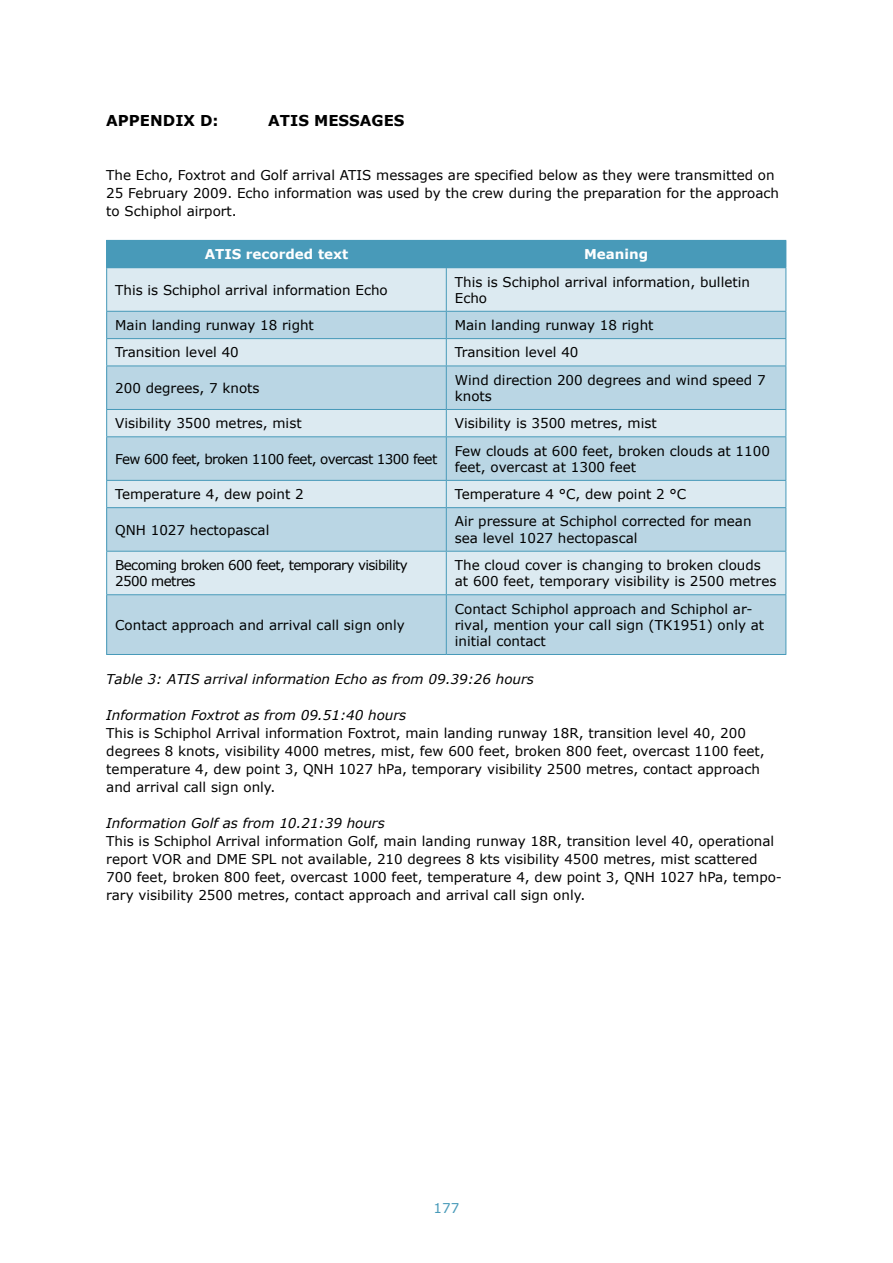
<style>
.page{position:relative;width:893px;height:1263px;background:#fff}
.page>*{position:absolute;margin:0;border:0;box-sizing:border-box;transform-origin:0 0}
.t1{font:700 15px "Verdana";color:#000}
.t2{font:13.5px/18px "Verdana";color:#000}
.t3{font:italic 13.5px "Verdana";color:#000}
.t4{font:13.5px/16.2px "Verdana";letter-spacing:-.045em;color:#000}
.t5{font:700 13.5px "Verdana";color:#fff}
.t6{font:13.5px "Verdana";color:#489ab9}
</style>
<div class="page">
<div style="left:107px;top:240px;width:339px;height:28px;background:#489ab9"></div>
<div style="left:446px;top:240px;width:340px;height:28px;background:#489ab9"></div>
<div style="left:107px;top:268px;width:339px;height:43px;background:#dceaf1"></div>
<div style="left:446px;top:268px;width:340px;height:43px;background:#dceaf1"></div>
<div style="left:107px;top:339px;width:339px;height:27px;background:#dceaf1"></div>
<div style="left:446px;top:339px;width:340px;height:27px;background:#dceaf1"></div>
<div style="left:107px;top:409px;width:339px;height:28px;background:#dceaf1"></div>
<div style="left:446px;top:409px;width:340px;height:28px;background:#dceaf1"></div>
<div style="left:107px;top:480px;width:339px;height:28px;background:#dceaf1"></div>
<div style="left:446px;top:480px;width:340px;height:28px;background:#dceaf1"></div>
<div style="left:107px;top:551px;width:339px;height:44px;background:#dceaf1"></div>
<div style="left:446px;top:551px;width:340px;height:44px;background:#dceaf1"></div>
<div style="left:107px;top:311px;width:339px;height:28px;background:#bad6e4"></div>
<div style="left:446px;top:311px;width:340px;height:28px;background:#bad6e4"></div>
<div style="left:107px;top:366px;width:339px;height:43px;background:#bad6e4"></div>
<div style="left:446px;top:366px;width:340px;height:43px;background:#bad6e4"></div>
<div style="left:107px;top:437px;width:339px;height:43px;background:#bad6e4"></div>
<div style="left:446px;top:437px;width:340px;height:43px;background:#bad6e4"></div>
<div style="left:107px;top:508px;width:339px;height:43px;background:#bad6e4"></div>
<div style="left:446px;top:508px;width:340px;height:43px;background:#bad6e4"></div>
<div style="left:107px;top:595px;width:339px;height:59px;background:#bad6e4"></div>
<div style="left:446px;top:595px;width:340px;height:59px;background:#bad6e4"></div>
<hr style="left:106px;top:240px;width:340px;height:1px;background:#489ab9">
<svg style="left:106px;top:241px;width:1px;height:26px"></svg>
<hr style="left:106px;top:267px;width:340px;height:1px;background:#489ab9">
<hr style="left:106px;top:268px;width:1px;height:43px;background:#489ab9">
<hr style="left:446px;top:268px;width:1px;height:43px;background:#489ab9">
<hr style="left:785px;top:268px;width:1px;height:43px;background:#489ab9">
<hr style="left:106px;top:311px;width:340px;height:1px;background:#489ab9">
<hr style="left:446px;top:311px;width:340px;height:1px;background:#489ab9">
<hr style="left:106px;top:338px;width:340px;height:1px;background:#489ab9">
<svg style="left:106px;top:312px;width:1px;height:54px"></svg>
<hr style="left:446px;top:338px;width:340px;height:1px;background:#489ab9">
<svg style="left:446px;top:312px;width:1px;height:54px"></svg>
<svg style="left:785px;top:312px;width:1px;height:54px"></svg>
<hr style="left:106px;top:366px;width:340px;height:1px;background:#489ab9">
<hr style="left:106px;top:366px;width:1px;height:43px;background:#489ab9">
<hr style="left:446px;top:366px;width:340px;height:1px;background:#489ab9">
<hr style="left:446px;top:366px;width:1px;height:43px;background:#489ab9">
<hr style="left:785px;top:366px;width:1px;height:43px;background:#489ab9">
<hr style="left:106px;top:409px;width:340px;height:1px;background:#489ab9">
<svg style="left:106px;top:410px;width:1px;height:26px"></svg>
<hr style="left:446px;top:409px;width:340px;height:1px;background:#489ab9">
<svg style="left:446px;top:410px;width:1px;height:26px"></svg>
<svg style="left:785px;top:410px;width:1px;height:26px"></svg>
<hr style="left:106px;top:436px;width:340px;height:1px;background:#489ab9">
<hr style="left:106px;top:437px;width:1px;height:43px;background:#489ab9">
<hr style="left:446px;top:436px;width:340px;height:1px;background:#489ab9">
<hr style="left:446px;top:437px;width:1px;height:43px;background:#489ab9">
<hr style="left:785px;top:437px;width:1px;height:43px;background:#489ab9">
<hr style="left:106px;top:480px;width:340px;height:1px;background:#489ab9">
<svg style="left:106px;top:481px;width:1px;height:26px"></svg>
<hr style="left:446px;top:480px;width:340px;height:1px;background:#489ab9">
<svg style="left:446px;top:481px;width:1px;height:26px"></svg>
<svg style="left:785px;top:481px;width:1px;height:26px"></svg>
<hr style="left:106px;top:507px;width:340px;height:1px;background:#489ab9">
<hr style="left:106px;top:508px;width:1px;height:43px;background:#489ab9">
<hr style="left:446px;top:507px;width:340px;height:1px;background:#489ab9">
<hr style="left:446px;top:508px;width:1px;height:43px;background:#489ab9">
<hr style="left:785px;top:508px;width:1px;height:43px;background:#489ab9">
<hr style="left:106px;top:551px;width:340px;height:1px;background:#489ab9">
<hr style="left:106px;top:552px;width:1px;height:42px;background:#489ab9">
<hr style="left:446px;top:551px;width:340px;height:1px;background:#489ab9">
<hr style="left:446px;top:552px;width:1px;height:42px;background:#489ab9">
<hr style="left:785px;top:552px;width:1px;height:42px;background:#489ab9">
<hr style="left:106px;top:594px;width:340px;height:1px;background:#489ab9">
<hr style="left:106px;top:595px;width:1px;height:59px;background:#489ab9">
<hr style="left:446px;top:594px;width:340px;height:1px;background:#489ab9">
<hr style="left:446px;top:595px;width:1px;height:59px;background:#489ab9">
<hr style="left:785px;top:595px;width:1px;height:59px;background:#489ab9">
<hr style="left:106px;top:654px;width:340px;height:1px;background:#489ab9">
<hr style="left:446px;top:654px;width:340px;height:1px;background:#489ab9">
<h5 class="t1" style="left:106px;top:111px;width:114px">APPENDIX D:</h5>
<h5 class="t1" style="left:268px;top:111px;width:138px">ATIS MESSAGES</h5>
<p class="t2" style="left:106px;top:166px;width:674px">The Echo, Foxtrot and Golf arrival ATIS messages are specified below as they were transmitted on<br>25 February 2009. Echo information was used by the crew during the preparation for the approach to Schiphol airport.</p>
<p class="t5" style="left:205px;top:246px;width:145px">ATIS RECORDED TEXT</p>
<p class="t5" style="left:584px;top:246px;width:66px">MEANING</p>
<p class="t2" style="left:115px;top:280px;width:274px">This is Schiphol arrival information Echo</p>
<p class="t2" style="left:455px;top:273px;width:297px;line-height:16.2px">This is Schiphol arrival information, bulletin<br>Echo</p>
<p class="t2" style="left:115px;top:316px;width:200px">Main landing runway 18 right</p>
<p class="t2" style="left:455px;top:316px;width:200px">Main landing runway 18 right</p>
<p class="t2" style="left:115px;top:343px;width:125px">Transition level 40</p>
<p class="t2" style="left:455px;top:343px;width:125px">Transition level 40</p>
<p class="t2" style="left:115px;top:378px;width:146px">200 degrees, 7 knots</p>
<p class="t2" style="left:455px;top:371px;width:312px;line-height:16.2px">Wind direction 200 degrees and wind speed 7 knots</p>
<p class="t2" style="left:115px;top:414px;width:188px">Visibility 3500 metres, mist</p>
<p class="t2" style="left:455px;top:414px;width:203px">Visibility is 3500 metres, mist</p>
<p class="t4" style="left:115px;top:450px;width:324px">Few 600 feet, broken 1100 feet, overcast 1300 feet</p>
<p class="t2" style="left:455px;top:442px;width:317px;line-height:16.2px">Few clouds at 600 feet, broken clouds at 1100 feet, overcast at 1300 feet</p>
<p class="t2" style="left:115px;top:485px;width:190px">Temperature 4, dew point 2</p>
<p class="t2" style="left:455px;top:485px;width:233px">Temperature 4 °C, dew point 2 °C</p>
<p class="t2" style="left:115px;top:520px;width:156px">QNH 1027 hectopascal</p>
<p class="t2" style="left:455px;top:513px;width:298px;line-height:16.2px">Air pressure at Schiphol corrected for mean sea level 1027 hectopascal</p>
<p class="t4" style="left:115px;top:557px;width:294px">Becoming broken 600 feet, temporary visibility<br>2500 metres</p>
<p class="t2" style="left:455px;top:557px;width:323px;line-height:16.2px">The cloud cover is changing to broken clouds at 600 feet, temporary visibility is 2500 metres</p>
<p class="t2" style="left:115px;top:615px;width:291px">Contact approach and arrival call sign only</p>
<p class="t2" style="left:455px;top:600px;width:311px;line-height:16.2px">Contact Schiphol approach and Schiphol ar&shy;rival, mention your call sign (TK1951) only at initial contact</p>
<p class="t3" style="left:106px;top:670px;width:429px">Table 3: ATIS arrival information Echo as from 09.39:26 hours</p>
<p class="t3" style="left:106px;top:706px;width:301px">Information Foxtrot as from 09.51:40 hours</p>
<p class="t2" style="left:106px;top:724px;width:660px">This is Schiphol Arrival information Foxtrot, main landing runway 18R, transition level 40, 200 degrees 8 knots, visibility 4000 metres, mist, few 600 feet, broken 800 feet, overcast 1100 feet, temperature 4, dew point 3, QNH 1027 hPa, temporary visibility 2500 metres, contact approach and arrival call sign only.</p>
<p class="t3" style="left:106px;top:814px;width:280px">Information Golf as from 10.21:39 hours</p>
<p class="t2" style="left:106px;top:832px;width:677px">This is Schiphol Arrival information Golf, main landing runway 18R, transition level 40, operational report VOR and DME SPL not available, 210 degrees 8 kts visibility 4500 metres, mist scattered 700 feet, broken 800 feet, overcast 1000 feet, temperature 4, dew point 3, QNH 1027 hPa, tempo&shy;rary visibility 2500 metres, contact approach and arrival call sign only.</p>
<p class="t6" style="left:434px;top:1200px;width:27px">177</p>
</div>
